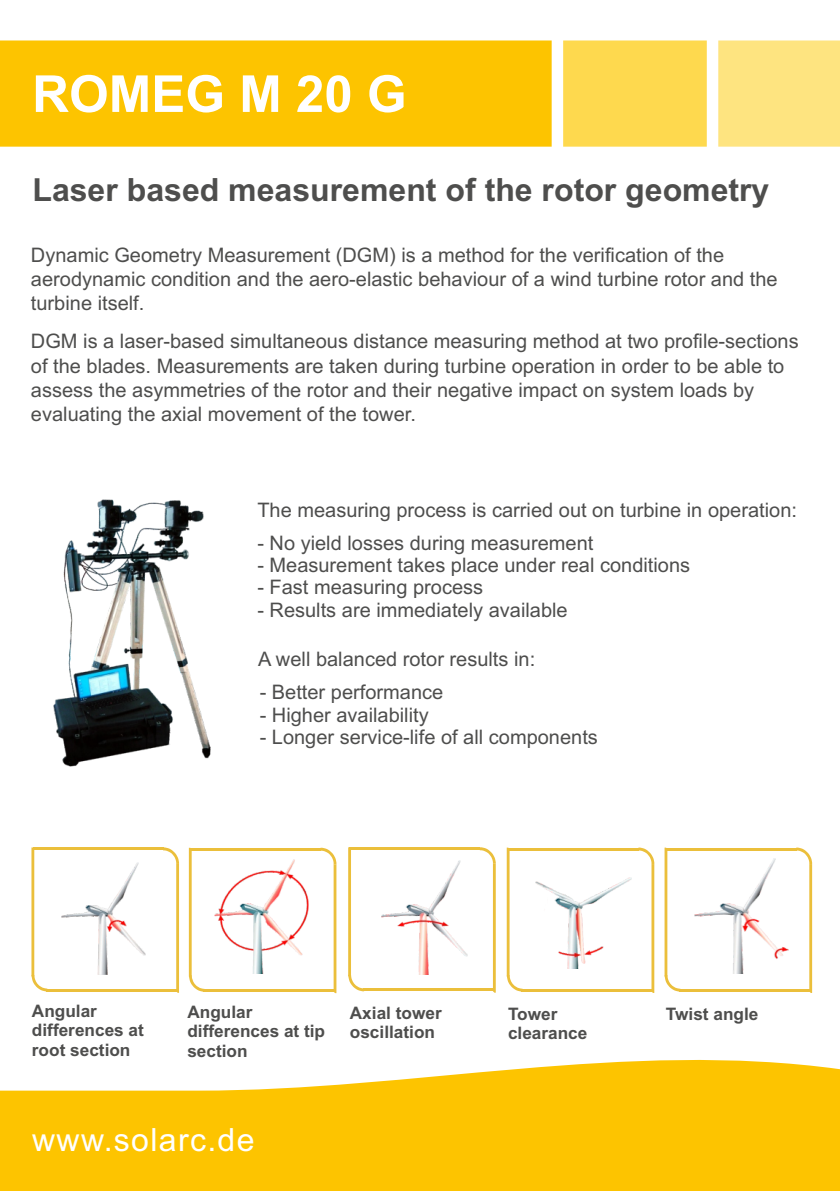
<style>
.page{position:relative;width:840px;height:1191px;background:#fff}
.page>*{position:absolute;margin:0;border:0;box-sizing:border-box;transform-origin:0 0}
.t1{font:700 51px "Arial";color:#fff}
.t2{font:700 32px "Arial";color:#4e4e4d}
.t3{font:32px "Arial";letter-spacing:.04em;color:#fff}
.t4{font:20px/24px "Arial";color:#4e4e4d}
.t5{font:700 17.2px/19.2px "Arial";color:#4e4e4d}
</style>
<div class="page">
<img style="left:61px;top:862px;width:84px;height:112px">
<hr style="left:46px;top:988px;width:130px;height:3px;background:#ebbf3b">
<hr style="left:33px;top:847px;width:130px;height:3px;background:#ebbf3b">
<svg style="left:163px;top:847px;width:16px;height:145px"></svg>
<svg style="left:31px;top:847px;width:16px;height:144px"></svg>
<svg style="left:0;top:1059px;width:839px;height:132px;background:#fdcb22"></svg>
<div style="left:0;top:40px;width:551px;height:107px;background:#fdc400"></div>
<div style="left:563px;top:40px;width:143px;height:107px;background:#fed94e"></div>
<div style="left:718px;top:40px;width:121px;height:107px;background:#fee480"></div>
<img style="left:53px;top:499px;width:158px;height:268px">
<img style="left:215px;top:859px;width:93px;height:114px">
<hr style="left:204px;top:989px;width:130px;height:3px;background:#ebbf3b">
<hr style="left:190px;top:847px;width:130px;height:3px;background:#ebbf3b">
<svg style="left:320px;top:847px;width:16px;height:146px"></svg>
<svg style="left:189px;top:847px;width:16px;height:144px"></svg>
<img style="left:381px;top:860px;width:86px;height:114px">
<hr style="left:363px;top:988px;width:130px;height:3px;background:#ebbf3b">
<hr style="left:349px;top:847px;width:130px;height:3px;background:#ebbf3b">
<svg style="left:479px;top:847px;width:16px;height:145px"></svg>
<svg style="left:348px;top:847px;width:15px;height:144px"></svg>
<img style="left:535px;top:877px;width:96px;height:91px">
<hr style="left:521px;top:988px;width:130px;height:3px;background:#ebbf3b">
<hr style="left:508px;top:847px;width:130px;height:3px;background:#ebbf3b">
<svg style="left:638px;top:847px;width:16px;height:146px"></svg>
<svg style="left:506px;top:847px;width:16px;height:144px"></svg>
<img style="left:694px;top:858px;width:94px;height:115px">
<hr style="left:679px;top:988px;width:130px;height:3px;background:#ebbf3b">
<hr style="left:665px;top:847px;width:130px;height:3px;background:#ebbf3b">
<svg style="left:795px;top:847px;width:16px;height:146px"></svg>
<svg style="left:664px;top:847px;width:16px;height:144px"></svg>
<h1 class="t1" style="left:32px;top:75px;width:376px">ROMEG M 20 G</h1>
<h2 class="t2" style="left:32px;top:178px;width:738px">Laser based measurement of the rotor geometry</h2>
<p class="t4" style="left:31px;top:245px;width:747px">Dynamic Geometry Measurement (DGM) is a method for the verification of the aerodynamic condition and the aero-elastic behaviour of a wind turbine rotor and the turbine itself.</p>
<p class="t4" style="left:31px;top:331px;width:768px">DGM is a laser-based simultaneous distance measuring method at two profile-sections of the blades. Measurements are taken during turbine operation in order to be able to assess the asymmetries of the rotor and their negative impact on system loads by evaluating the axial movement of the tower.</p>
<p class="t4" style="left:257px;top:500px;width:541px">The measuring process is carried out on turbine in operation:</p>
<p class="t4" style="left:257px;top:532px;width:337px">- No yield losses during measurement</p>
<p class="t4" style="left:257px;top:554px;width:434px">- Measurement takes place under real conditions</p>
<p class="t4" style="left:257px;top:577px;width:227px">- Fast measuring process</p>
<p class="t4" style="left:257px;top:599px;width:312px">- Results are immediately available</p>
<p class="t4" style="left:258px;top:649px;width:278px">A well balanced rotor results in:</p>
<p class="t4" style="left:259px;top:682px;width:185px">- Better performance</p>
<p class="t4" style="left:259px;top:704px;width:170px">- Higher availability</p>
<p class="t4" style="left:259px;top:727px;width:339px">- Longer service-life of all components</p>
<p class="t5" style="left:32px;top:1003px;width:113px">Angular differences at root section</p>
<p class="t5" style="left:187px;top:1004px;width:139px">Angular differences at tip section</p>
<p class="t5" style="left:507px;top:1005px;width:81px">Tower clearance</p>
<p class="t5" style="left:349px;top:1005px;width:93px">Axial tower</p>
<p class="t5" style="left:665px;top:1006px;width:94px">Twist angle</p>
<p class="t5" style="left:349px;top:1024px;width:87px">oscillation</p>
<h2 class="t3" style="left:32px;top:1128px;width:224px">www.solarc.de</h2>
</div>
